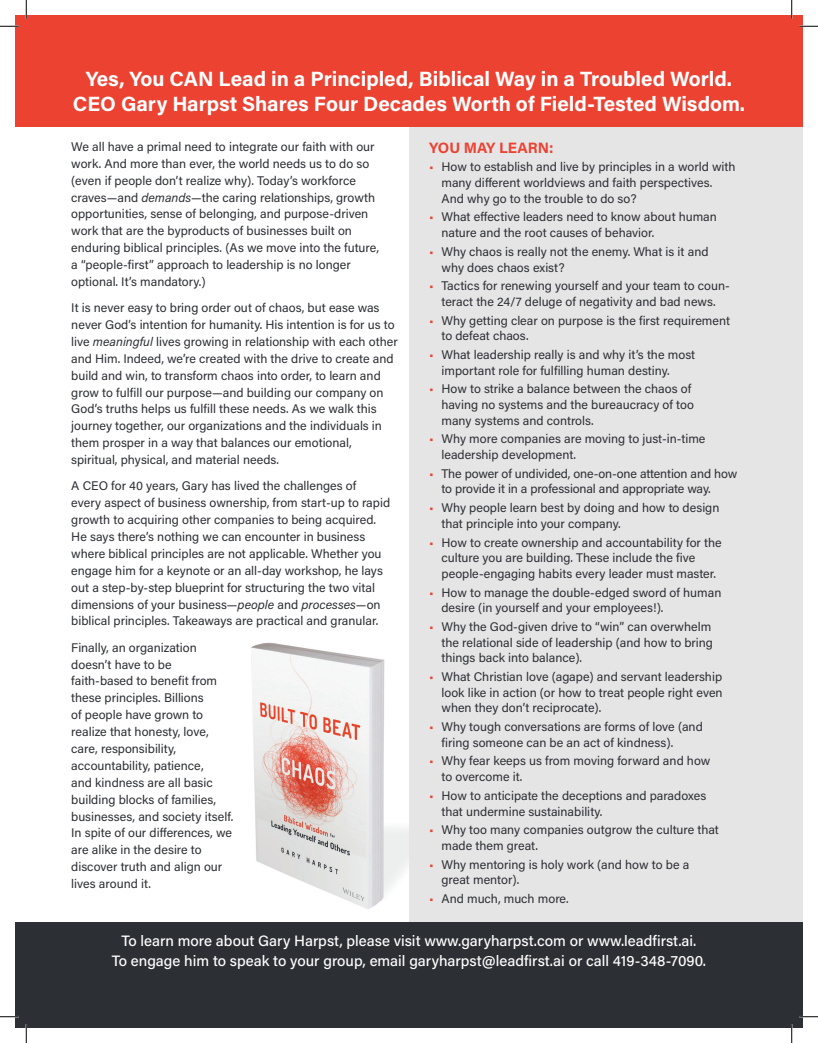
<style>
.page{position:relative;width:818px;height:1043px;background:#fff}
.page>*{position:absolute;margin:0;border:0;box-sizing:border-box;transform-origin:0 0}
.t1{font:700 20.62px/25px "Acumin Pro";color:#fff;text-align:center}
.t2{font:500 15px/20px "Acumin Pro";color:#fff;text-align:center}
.t3{font:700 15px "Acumin Pro";color:#ec4232}
.t4{font:12.5px/16.9px "Acumin Pro";color:#2c2f34}
.s1{font-style:italic}
.s2{color:#ec4232}
</style>
<div class="page">
<img style="left:251px;top:642px;width:158px;height:267px">
<div style="left:409px;top:123px;width:393px;height:803px;background:#e6e5e6"></div>
<div style="left:15px;top:15px;width:787px;height:111px;background:#ec4232"></div>
<div style="left:15px;top:922px;width:787px;height:106px;background:#2c2f34"></div>
<svg style="left:0;top:25px;width:19px;height:2px"></svg>
<svg style="left:799px;top:25px;width:19px;height:2px"></svg>
<svg style="left:0;top:1016px;width:19px;height:1px"></svg>
<svg style="left:799px;top:1015px;width:19px;height:2px"></svg>
<svg style="left:25px;top:0;width:2px;height:19px"></svg>
<svg style="left:25px;top:1024px;width:2px;height:18px"></svg>
<svg style="left:791px;top:0;width:1px;height:19px"></svg>
<svg style="left:791px;top:1024px;width:1px;height:18px"></svg>
<h1 class="t1" style="left:73px;top:66px;width:673px">Yes, You CAN Lead in a Principled, Biblical Way in a Troubled World.<br>CEO Gary Harpst Shares Four Decades Worth of Field-Tested Wisdom.</h1>
<p class="t4" style="left:71px;top:137px;width:309px">We all have a primal need to integrate our faith with our work. And more than ever, the world needs us to do so (even if people don’t realize why). Today’s workforce craves—and <span class="s1">demands</span>—the caring relationships, growth opportunities, sense of belonging, and purpose-driven work that are the byproducts of businesses built on enduring biblical principles. (As we move into the future, a “people-first” approach to leadership is no longer optional. It’s mandatory.)</p>
<p class="t4" style="left:71px;top:299px;width:328px">It is never easy to bring order out of chaos, but ease was never God’s intention for humanity. His intention is for us to live <span class="s1">meaningful</span> lives growing in relationship with each other and Him. Indeed, we’re created with the drive to create and build and win, to transform chaos into order, to learn and grow to fulfill our purpose—and building our company on God’s truths helps us fulfill these needs. As we walk this journey together, our organizations and the individuals in them prosper in a way that balances our emotional, spiritual, physical, and material needs.</p>
<p class="t4" style="left:71px;top:477px;width:320px">A CEO for 40 years, Gary has lived the challenges of<br>every aspect of business ownership, from start-up to rapid growth to acquiring other companies to being acquired.<br>He says there’s nothing we can encounter in business where biblical principles are not applicable. Whether you engage him for a keynote or an all-day workshop, he lays out a step-by-step blueprint for structuring the two vital dimensions of your business—<span class="s1">people</span> and <span class="s1">processes</span>—on biblical principles. Takeaways are practical and granular.</p>
<p class="t4" style="left:71px;top:638px;width:163px">Finally, an organization doesn’t have to be faith-based to benefit from these principles. Billions<br>of people have grown to realize that honesty, love, care, responsibility, accountability, patience,<br>and kindness are all basic building blocks of families, businesses, and society itself.<br>In spite of our differences, we are alike in the desire to discover truth and align our lives around it.</p>
<p class="t3" style="left:429px;top:137px;width:126px">YOU MAY LEARN:</p>
<p class="t4" style="left:441px;top:159px;width:295px;line-height:15.6px;text-indent:-12px"><span class="s2">•</span> How to establish and live by principles in a world with many different worldviews and faith perspectives.<br>And why go to the trouble to do so?</p>
<p class="t4" style="left:441px;top:209px;width:277px;line-height:15.6px;text-indent:-12px"><span class="s2">•</span> What effective leaders need to know about human nature and the root causes of behavior.</p>
<p class="t4" style="left:441px;top:243px;width:268px;line-height:15.6px;text-indent:-12px"><span class="s2">•</span> Why chaos is really not the enemy. What is it and why does chaos exist?</p>
<p class="t4" style="left:429px;top:277px;width:302px;line-height:15.6px;text-align:center"><span class="s2">•</span> Tactics for renewing yourself and your team to coun&shy;teract the 24/7 deluge of negativity and bad news.</p>
<p class="t4" style="left:441px;top:312px;width:290px;line-height:15.6px;text-indent:-12px"><span class="s2">•</span> Why getting clear on purpose is the first requirement to defeat chaos.</p>
<p class="t4" style="left:441px;top:346px;width:255px;line-height:15.6px;text-indent:-12px"><span class="s2">•</span> What leadership really is and why it’s the most important role for fulfilling human destiny.</p>
<p class="t4" style="left:441px;top:381px;width:254px;line-height:15.6px;text-indent:-12px"><span class="s2">•</span> How to strike a balance between the chaos of having no systems and the bureaucracy of too many systems and controls.</p>
<p class="t4" style="left:441px;top:431px;width:265px;line-height:15.6px;text-indent:-12px"><span class="s2">•</span> Why more companies are moving to just-in-time leadership development.</p>
<p class="t4" style="left:441px;top:465px;width:297px;line-height:15.6px;text-indent:-12px"><span class="s2">•</span> The power of undivided, one-on-one attention and how to provide it in a professional and appropriate way.</p>
<p class="t4" style="left:441px;top:499px;width:279px;line-height:15.6px;text-indent:-12px"><span class="s2">•</span> Why people learn best by doing and how to design that principle into your company.</p>
<p class="t4" style="left:441px;top:534px;width:282px;line-height:15.6px;text-indent:-12px"><span class="s2">•</span> How to create ownership and accountability for the culture you are building. These include the five people-engaging habits every leader must master.</p>
<p class="t4" style="left:441px;top:584px;width:281px;line-height:15.6px;text-indent:-12px"><span class="s2">•</span> How to manage the double-edged sword of human desire (in yourself and your employees!).</p>
<p class="t4" style="left:441px;top:618px;width:273px;line-height:15.6px;text-indent:-12px"><span class="s2">•</span> Why the God-given drive to “win” can overwhelm the relational side of leadership (and how to bring things back into balance).</p>
<p class="t4" style="left:441px;top:668px;width:283px;line-height:15.6px;text-align:justify;text-indent:-12px"><span class="s2">•</span> What Christian love (agape) and servant leadership look like in action (or how to treat people right even when they don’t reciprocate).</p>
<p class="t4" style="left:441px;top:718px;width:263px;line-height:15.6px;text-indent:-12px"><span class="s2">•</span> Why tough conversations are forms of love (and firing someone can be an act of kindness).</p>
<p class="t4" style="left:441px;top:752px;width:270px;line-height:15.6px;text-indent:-12px"><span class="s2">•</span> Why fear keeps us from moving forward and how to overcome it.</p>
<p class="t4" style="left:441px;top:787px;width:266px;line-height:15.6px;text-indent:-12px"><span class="s2">•</span> How to anticipate the deceptions and paradoxes that undermine sustainability.</p>
<p class="t4" style="left:441px;top:821px;width:279px;line-height:15.6px;text-indent:-12px"><span class="s2">•</span> Why too many companies outgrow the culture that made them great.</p>
<p class="t4" style="left:441px;top:856px;width:249px;line-height:15.6px;text-indent:-12px"><span class="s2">•</span> Why mentoring is holy work (and how to be a great mentor).</p>
<p class="t4" style="left:429px;top:889px;width:141px"><span class="s2">•</span> And much, much more.</p>
<p class="t2" style="left:112px;top:930px;width:595px">To learn more about Gary Harpst, please visit www.garyharpst.com or www.leadfirst.ai.<br>To engage him to speak to your group, email garyharpst@leadfirst.ai or call 419-348-7090.</p>
</div>
